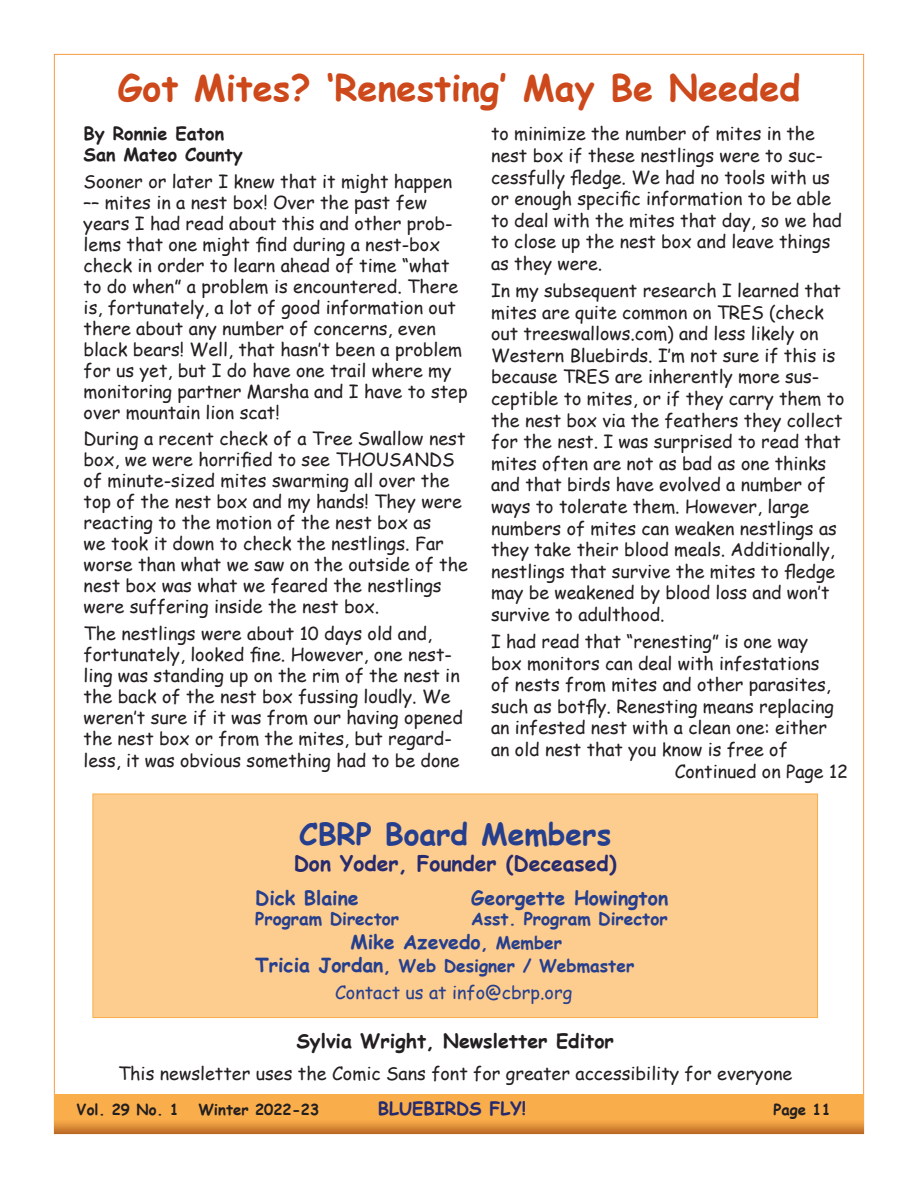
<style>
.page{position:relative;width:918px;height:1188px;background:#fff}
.page>*{position:absolute;margin:0;border:0;box-sizing:border-box;transform-origin:0 0}
.t1{font:700 36px "Comic Sans MS";color:#cd481a}
.t2{font:700 30px "Comic Sans MS";color:#253f8e}
.t3{font:700 21px "Comic Sans MS";color:#262a6e}
.t4{font:700 19.5px "Comic Sans MS";color:#253f8e}
.t5{font:700 19.5px "Comic Sans MS";color:#231f20}
.t6{font:18px/21.6px "Comic Sans MS";color:#231f20}
.t7{font:700 18px/21px "Comic Sans MS";color:#231f20}
.t8{font:18px "Comic Sans MS";color:#253f8e}
.t9{font:700 18px "Comic Sans MS";color:#262a6e}
.t10{font:700 17.25px "Comic Sans MS";color:#253f8e}
.t11{font:700 15px "Comic Sans MS";color:#231f20}
.s1{font-size:17.25px}
.s2{font-size:19.5px}
</style>
<div class="page">
<svg style="left:55px;top:1094px;width:809px;height:40px;background:#eea144"></svg>
<div style="left:93px;top:794px;width:725px;height:224px;background:#fdcc8f"></div>
<div style="left:93px;top:794px;width:725px;height:224px;border:1px solid #faae4b"></div>
<h1 class="t1" style="left:118px;top:61px;width:684px">Got Mites? ‘Renesting’ May Be Needed</h1>
<p class="t7" style="left:84px;top:123px;width:161px">By Ronnie Eaton<br>San Mateo County</p>
<p class="t6" style="left:84px;top:170px;width:386px;line-height:21px">Sooner or later I knew that it might happen –– mites in a nest box! Over the past few years I had read about this and other prob&shy;lems that one might find during a nest-box check in order to learn ahead of time “what to do when” a problem is encountered. There is, fortunately, a lot of good information out there about any number of concerns, even black bears! Well, that hasn’t been a problem for us yet, but I do have one trail where my monitoring partner Marsha and I have to step over mountain lion scat!</p>
<p class="t6" style="left:84px;top:427px;width:386px;line-height:21px">During a recent check of a Tree Swallow nest box, we were horrified to see THOUSANDS of minute-sized mites swarming all over the top of the nest box and my hands! They were reacting to the motion of the nest box as<br>we took it down to check the nestlings. Far worse than what we saw on the outside of the nest box was what we feared the nestlings were suffering inside the nest box.</p>
<p class="t6" style="left:84px;top:622px;width:381px;line-height:21.1px">The nestlings were about 10 days old and, fortunately, looked fine. However, one nest&shy;ling was standing up on the rim of the nest in the back of the nest box fussing loudly. We weren’t sure if it was from our having opened the nest box or from the mites, but regard&shy;less, it was obvious something had to be done</p>
<p class="t6" style="left:491px;top:122px;width:352px">to minimize the number of mites in the nest box if these nestlings were to suc&shy;cessfully fledge. We had no tools with us or enough specific information to be able to deal with the mites that day, so we had to close up the nest box and leave things as they were.</p>
<p class="t6" style="left:491px;top:279px;width:355px">In my subsequent research I learned that mites are quite common on TRES (check out treeswallows.com) and less likely on Western Bluebirds. I’m not sure if this is because TRES are inherently more sus&shy;ceptible to mites, or if they carry them to the nest box via the feathers they collect for the nest. I was surprised to read that mites often are not as bad as one thinks and that birds have evolved a number of ways to tolerate them. However, large numbers of mites can weaken nestlings as they take their blood meals. Additionally, nestlings that survive the mites to fledge may be weakened by blood loss and won’t survive to adulthood.</p>
<p class="t6" style="left:491px;top:630px;width:318px">I had read that “renesting” is one way</p>
<p class="t6" style="left:491px;top:652px;width:330px">box monitors can deal with infestations</p>
<p class="t6" style="left:491px;top:673px;width:341px">of nests from mites and other parasites,</p>
<p class="t6" style="left:491px;top:695px;width:344px">such as botfly. Renesting means replacing</p>
<p class="t6" style="left:491px;top:716px;width:338px">an infested nest with a clean one: either</p>
<p class="t6" style="left:491px;top:738px;width:298px">an old nest that you know is free of</p>
<p class="t6" style="left:675px;top:760px;width:175px">Continued on Page 12</p>
<h2 class="t2" style="left:299px;top:812px;width:314px">CBRP Board Members</h2>
<p class="t3" style="left:294px;top:847px;width:324px">Don Yoder, Founder (Deceased)</p>
<p class="t4" style="left:255px;top:883px;width:105px">Dick Blaine</p>
<p class="t4" style="left:471px;top:883px;width:198px">Georgette Howington</p>
<p class="t10" style="left:255px;top:906px;width:146px">Program Director</p>
<p class="t10" style="left:471px;top:906px;width:198px">Asst. Program Director</p>
<p class="t4" style="left:350px;top:927px;width:213px">Mike Azevedo<span class="s1">, Member</span></p>
<p class="t10" style="left:255px;top:953px;width:381px"><span class="s2">Tricia Jordan</span>, Web Designer / Webmaster</p>
<p class="t8" style="left:335px;top:979px;width:239px">Contact us at info@cbrp.org</p>
<p class="t5" style="left:296px;top:1026px;width:319px">Sylvia Wright, Newsletter Editor</p>
<p class="t6" style="left:118px;top:1062px;width:676px">This newsletter uses the Comic Sans font for greater accessibility for everyone</p>
<p class="t11" style="left:77px;top:1099px;width:104px">Vol. 29 No. 1</p>
<p class="t11" style="left:198px;top:1099px;width:122px">Winter 2022-23</p>
<p class="t9" style="left:378px;top:1095px;width:150px">BLUEBIRDS FLY!</p>
<p class="t11" style="left:773px;top:1099px;width:59px">Page 11</p>
</div>
